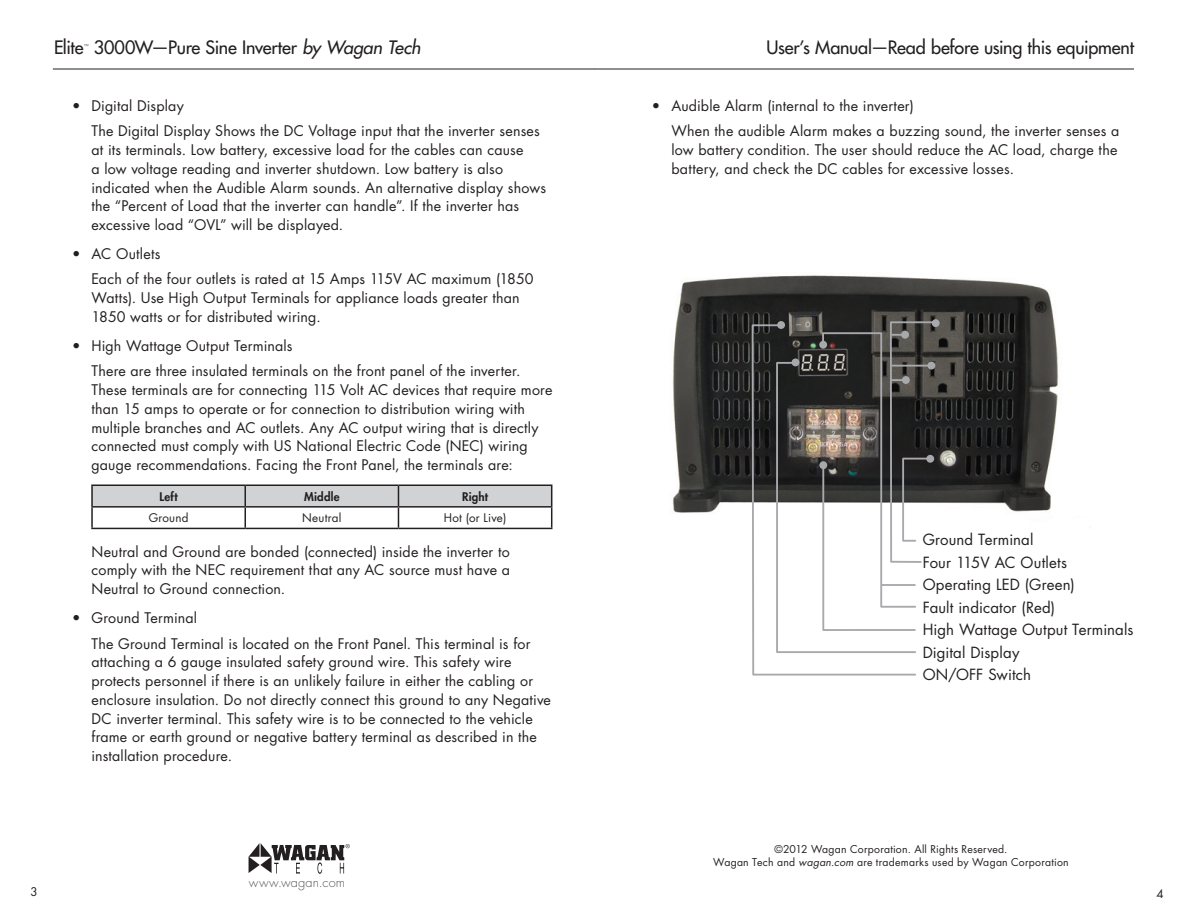
<style>
.page{position:relative;width:1188px;height:918px;background:#fff}
.page>*{position:absolute;margin:0;border:0;box-sizing:border-box;transform-origin:0 0}
.t1{font:500 18px "Futura Std";letter-spacing:-.01em;color:#231f20}
.Block_Text{font:15px/22.5px "Futura Std";letter-spacing:.01em;color:#231f20}
.nested_paragraph{font:14.25px/18.8px "Futura Std";letter-spacing:.015em;color:#231f20}
.Bullet_List{font:14.25px "Futura Std";letter-spacing:.015em;color:#231f20}
.t2{font:300 12.75px "Futura Std";letter-spacing:.015em;color:#57585a}
.Table{font:11.7px "Futura Std";letter-spacing:.02em;color:#231f20}
.Table-2{font:800 11.7px "Futura Std";letter-spacing:.02em;color:#231f20}
.t3{font:10.5px/12.6px "Futura Std";letter-spacing:.025em;color:#231f20;text-align:center}
.t4{font:300 5.25px "Futura Std";color:#231f20}
.s1{font-style:italic}
</style>
<div class="page">
<img style="left:672px;top:275px;width:387px;height:238px">
<svg style="left:249px;top:843px;width:101px;height:31px"></svg>
<hr style="left:53px;top:69px;width:541px;height:1px;background:#231f20">
<hr style="left:594px;top:69px;width:540px;height:1px;background:#231f20">
<hr style="left:91px;top:484px;width:154px;height:2px;background:#231f20">
<hr style="left:91px;top:486px;width:2px;height:20px;background:#231f20">
<hr style="left:245px;top:484px;width:153px;height:2px;background:#231f20">
<hr style="left:398px;top:484px;width:154px;height:2px;background:#231f20">
<hr style="left:91px;top:506px;width:154px;height:2px;background:#231f20">
<hr style="left:91px;top:508px;width:2px;height:20px;background:#231f20">
<svg style="left:92px;top:485px;width:460px;height:43px"></svg>
<hr style="left:91px;top:528px;width:154px;height:1px;background:#231f20">
<hr style="left:245px;top:528px;width:153px;height:1px;background:#231f20">
<hr style="left:398px;top:528px;width:154px;height:1px;background:#231f20">
<svg style="left:751px;top:323px;width:165px;height:353px"></svg>
<div style="left:932px;top:319px;width:8px;height:8px;background:#a8a9ad;border-radius:50%"></div>
<svg style="left:775px;top:320px;width:161px;height:334px"></svg>
<div style="left:901px;top:331px;width:8px;height:8px;background:#a8a9ad;border-radius:50%"></div>
<hr style="left:882px;top:584px;width:33px;height:2px;background:#a8a9ad">
<p class="t1" style="left:54px;top:36px;width:31px">Elite</p>
<p class="t4" style="left:84px;top:43px;width:6px">™</p>
<p class="t1" style="left:94px;top:36px;width:328px">3000W—Pure Sine Inverter <span class="s1">by Wagan Tech</span></p>
<p class="Bullet_List" style="left:72px;top:96px;width:113px">• Digital Display</p>
<p class="nested_paragraph" style="left:92px;top:122px;width:456px">The Digital Display Shows the DC Voltage input that the inverter senses at its terminals. Low battery, excessive load for the cables can cause<br>a low voltage reading and inverter shutdown. Low battery is also indicated when the Audible Alarm sounds. An alternative display shows the “Percent of Load that the inverter can handle”. If the inverter has excessive load “OVL” will be displayed.</p>
<p class="Bullet_List" style="left:72px;top:245px;width:90px">• AC Outlets</p>
<p class="nested_paragraph" style="left:92px;top:270px;width:443px">Each of the four outlets is rated at 15 Amps 115V AC maximum (1850<br>Watts). Use High Output Terminals for appliance loads greater than<br>1850 watts or for distributed wiring.</p>
<p class="Bullet_List" style="left:72px;top:336px;width:222px">• High Wattage Output Terminals</p>
<p class="nested_paragraph" style="left:92px;top:362px;width:462px">There are three insulated terminals on the front panel of the inverter.<br>These terminals are for connecting 115 Volt AC devices that require more than 15 amps to operate or for connection to distribution wiring with multiple branches and AC outlets. Any AC output wiring that is directly connected must comply with US National Electric Code (NEC) wiring gauge recommendations. Facing the Front Panel, the terminals are:</p>
<p class="Table-2" style="left:160px;top:489px;width:20px">Left</p>
<p class="Table-2" style="left:304px;top:489px;width:37px">Middle</p>
<p class="Table-2" style="left:462px;top:489px;width:28px">Right</p>
<p class="Table" style="left:149px;top:511px;width:41px">Ground</p>
<p class="Table" style="left:302px;top:511px;width:41px">Neutral</p>
<p class="Table" style="left:444px;top:511px;width:64px">Hot (or Live)</p>
<p class="nested_paragraph" style="left:92px;top:542px;width:420px;text-align:justify">Neutral and Ground are bonded (connected) inside the inverter to comply with the NEC requirement that any AC source must have a Neutral to Ground connection.</p>
<p class="Bullet_List" style="left:72px;top:609px;width:127px">• Ground Terminal</p>
<p class="nested_paragraph" style="left:92px;top:634px;width:461px">The Ground Terminal is located on the Front Panel. This terminal is for attaching a 6 gauge insulated safety ground wire. This safety wire protects personnel if there is an unlikely failure in either the cabling or enclosure insulation. Do not directly connect this ground to any Negative DC inverter terminal. This safety wire is to be connected to the vehicle frame or earth ground or negative battery terminal as described in the installation procedure.</p>
<p class="Table" style="left:30px;top:884px;width:9px">3</p>
<p class="t2" style="left:249px;top:875px;width:98px">www.wagan.com</p>
<p class="t1" style="left:767px;top:36px;width:369px">User’s Manual—Read before using this equipment</p>
<p class="Bullet_List" style="left:652px;top:96px;width:263px">• Audible Alarm (internal to the inverter)</p>
<p class="nested_paragraph" style="left:671px;top:122px;width:449px">When the audible Alarm makes a buzzing sound, the inverter senses a low battery condition. The user should reduce the AC load, charge the battery, and check the DC cables for excessive losses.</p>
<p class="Block_Text" style="left:923px;top:529px;width:112px">Ground Terminal</p>
<p class="Block_Text" style="left:923px;top:551px;width:146px">Four 115V AC Outlets</p>
<p class="Block_Text" style="left:923px;top:574px;width:154px">Operating LED (Green)</p>
<p class="Block_Text" style="left:923px;top:596px;width:212px">Fault indicator (Red)<br>High Wattage Output Terminals</p>
<p class="Block_Text" style="left:923px;top:641px;width:98px">Digital Display</p>
<p class="Block_Text" style="left:923px;top:664px;width:110px">ON/OFF Switch</p>
<p class="t3" style="left:713px;top:843px;width:357px">©2012 Wagan Corporation. All Rights Reserved.<br>Wagan Tech and <span class="s1">wagan.com</span> are trademarks used by Wagan Corporation</p>
<p class="Table" style="left:1156px;top:886px;width:9px">4</p>
</div>
